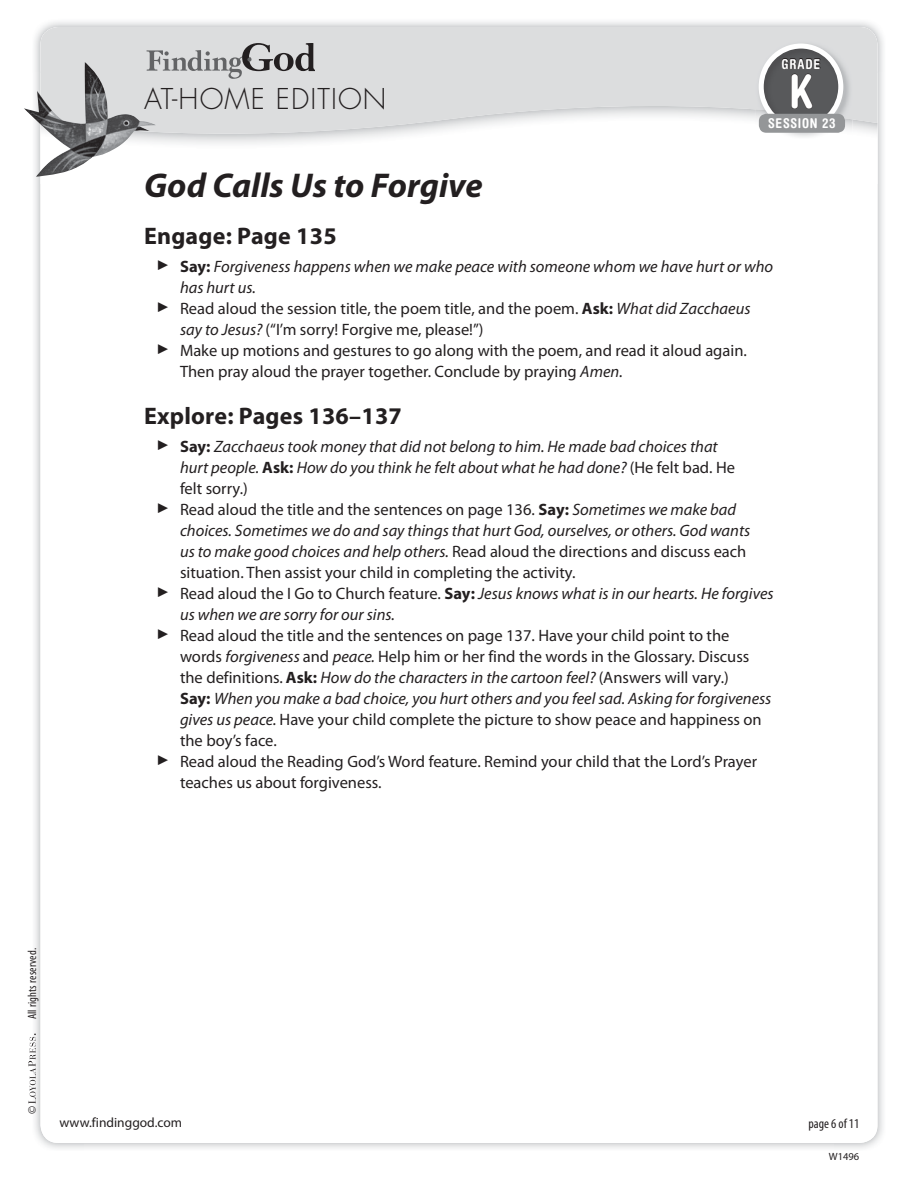
<style>
.page{position:relative;width:918px;height:1188px;background:#fff}
.page>*{position:absolute;margin:0;border:0;box-sizing:border-box;transform-origin:0 0}
.t1{font:700 condensed 46.2px "Helvetica Rounded LT Std";color:#fff}
.t2{font:italic 700 34.5px "Myriad Pro";color:#231f20}
.t3{font:300 27.9px "Futura Std";letter-spacing:.04em;color:#231f20}
.t4{font:700 24px "Myriad Pro";letter-spacing:.01em;color:#231f20}
.t5{font:16.5px "Myriad Pro";color:#231f20}
.t6{font:italic 16.5px "Myriad Pro";color:#231f20}
.t7{font:700 condensed 13.65px "Helvetica Rounded LT Std";letter-spacing:.06em;color:#fff}
.t8{font:13.5px "Myriad Pro";color:#231f20}
.t9{font:condensed 13.5px "Myriad Pro";color:#231f20}
.t10{font:700 condensed 13.5px "Helvetica Rounded LT Std";letter-spacing:.05em;color:#fff}
.t11{font:condensed 12px "Myriad Pro";letter-spacing:.01em;color:#231f20}
.t12{font:10.5px "Myriad Pro";color:#231f20}
.s1{font-weight:700;font-style:normal}
.s2{font-weight:700}
.s3{font-style:italic}
.s4{font-style:normal}
</style>
<div class="page">
<img style="left:834px;top:71px;width:51px;height:1078px">
<div style="left:40px;top:27px;width:837px;height:1116px;background:#fff;border-radius:18px"></div>
<svg style="left:40px;top:27px;width:838px;height:144px;fill:#dcddde"></svg>
<svg style="left:147px;top:44px;width:168px;height:35px;background:#b5b5b7"></svg>
<img style="left:756px;top:119px;width:96px;height:20px">
<img style="left:756px;top:41px;width:96px;height:78px">
<div style="left:759px;top:114px;width:86px;height:19px;background:#949698;border-radius:8px"></div>
<svg style="left:28px;top:1034px;width:8px;height:70px"></svg>
<svg style="left:759px;top:44px;width:84px;height:86px"></svg>
<img style="left:24px;top:62px;width:132px;height:115px">
<h3 class="t3" style="left:144px;top:82px;width:244px">AT-HOME EDITION</h3>
<p class="t7" style="left:782px;top:55px;width:40px">GRADE</p>
<h1 class="t1" style="left:789px;top:63px;width:25px">K</h1>
<p class="t10" style="left:768px;top:115px;width:69px">SESSION 23</p>
<h2 class="t2" style="left:144px;top:166px;width:340px">God Calls Us to Forgive</h2>
<h3 class="t4" style="left:144px;top:222px;width:194px">Engage: Page 135</h3>
<p class="t6" style="left:157px;top:257px;width:617px">▶ <span class="s1">Say:</span> Forgiveness happens when we make peace with someone whom we have hurt or who</p>
<p class="t6" style="left:180px;top:278px;width:77px">has hurt us.</p>
<p class="t5" style="left:157px;top:299px;width:595px">▶ Read aloud the session title, the poem title, and the poem. <span class="s2">Ask:</span> <span class="s3">What did Zacchaeus</span></p>
<p class="t5" style="left:180px;top:320px;width:305px"><span class="s3">say to Jesus?</span> (“I’m sorry! Forgive me, please!”)</p>
<p class="t5" style="left:157px;top:341px;width:591px">▶ Make up motions and gestures to go along with the poem, and read it aloud again.</p>
<p class="t5" style="left:180px;top:362px;width:444px">Then pray aloud the prayer together. Conclude by praying <span class="s3">Amen.</span></p>
<h3 class="t4" style="left:144px;top:402px;width:259px">Explore: Pages 136–137</h3>
<p class="t6" style="left:157px;top:437px;width:562px">▶ <span class="s1">Say:</span> Zacchaeus took money that did not belong to him. He made bad choices that</p>
<p class="t6" style="left:180px;top:458px;width:557px">hurt people. <span class="s1">Ask:</span> How do you think he felt about what he had done? <span class="s4">(He felt bad. He</span></p>
<p class="t5" style="left:180px;top:479px;width:69px">felt sorry.)</p>
<p class="t5" style="left:157px;top:500px;width:580px">▶ Read aloud the title and the sentences on page 136. <span class="s2">Say:</span> <span class="s3">Sometimes we make bad</span></p>
<p class="t6" style="left:180px;top:521px;width:572px">choices. Sometimes we do and say things that hurt God, ourselves, or others. God wants</p>
<p class="t5" style="left:180px;top:542px;width:568px"><span class="s3">us to make good choices and help others.</span> Read aloud the directions and discuss each</p>
<p class="t5" style="left:180px;top:563px;width:397px">situation. Then assist your child in completing the activity.</p>
<p class="t6" style="left:157px;top:584px;width:618px">▶ <span class="s4">Read aloud the I Go to Church feature.</span> <span class="s1">Say:</span> Jesus knows what is in our hearts. He forgives</p>
<p class="t6" style="left:180px;top:605px;width:217px">us when we are sorry for our sins.</p>
<p class="t5" style="left:157px;top:626px;width:574px">▶ Read aloud the title and the sentences on page 137. Have your child point to the</p>
<p class="t5" style="left:180px;top:647px;width:571px">words <span class="s3">forgiveness</span> and <span class="s3">peace.</span> Help him or her find the words in the Glossary. Discuss</p>
<p class="t6" style="left:180px;top:668px;width:550px"><span class="s4">the definitions.</span> <span class="s1">Ask:</span> How do the characters in the cartoon feel? <span class="s4">(Answers will vary.)</span></p>
<p class="t6" style="left:180px;top:689px;width:593px"><span class="s1">Say:</span> When you make a bad choice, you hurt others and you feel sad. Asking for forgiveness</p>
<p class="t5" style="left:180px;top:710px;width:583px"><span class="s3">gives us peace.</span> Have your child complete the picture to show peace and happiness on</p>
<p class="t5" style="left:180px;top:731px;width:98px">the boy’s face.</p>
<p class="t5" style="left:157px;top:752px;width:601px">▶ Read aloud the Reading God’s Word feature. Remind your child that the Lord’s Prayer</p>
<p class="t5" style="left:180px;top:773px;width:203px">teaches us about forgiveness.</p>
<p class="t11" style="left:26px;top:1019px;width:73px;rotate:-90deg">All rights reserved.</p>
<p class="t11" style="left:26px;top:1114px;width:10px;rotate:-90deg">©</p>
<p class="t8" style="left:60px;top:1115px;width:124px">www.findinggod.com</p>
<p class="t9" style="left:809px;top:1116px;width:52px">page 6 of 11</p>
<p class="t12" style="left:829px;top:1151px;width:32px">W1496</p>
</div>
